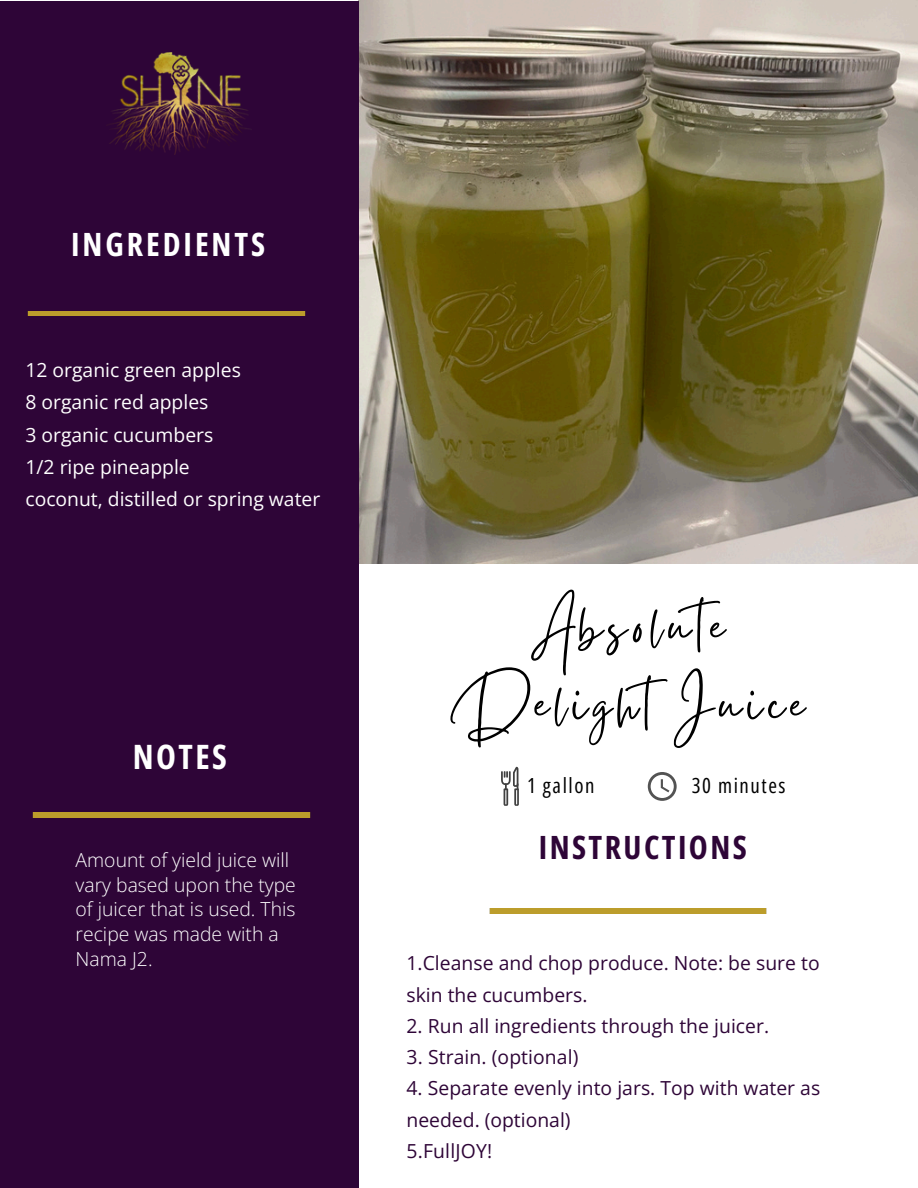
<style>
.page{position:relative;width:918px;height:1188px;background:#fff}
.page>*{position:absolute;margin:0;border:0;box-sizing:border-box;transform-origin:0 0}
.t1{font:65.55px/78.2px "Gistesy";letter-spacing:.095em;color:#000;text-align:center}
.t2{font:700 33.6px "Open Sans Condensed";letter-spacing:.07em;color:#fff}
.t3{font:700 32.1px "Open Sans Condensed";letter-spacing:.075em;color:#2e0537}
.t4{font:700 32.1px "Open Sans Condensed";letter-spacing:.09em;color:#fff}
.t5{font:20.85px "Open Sans Condensed";letter-spacing:.075em;color:#000}
.t6{font:19.35px "Open Sans";color:#2e0537}
.t7{font:19.35px "Open Sans";color:#fff}
.t8{font:300 19.35px/24.6px "Open Sans";color:#fff}
</style>
<div class="page">
<img style="left:358px;top:0;width:560px;height:564px">
<div style="left:0;top:1px;width:358px;height:1187px;background:#2e0537"></div>
<img style="left:109px;top:52px;width:140px;height:103px">
<img style="left:27px;top:311px;width:279px;height:5px">
<img style="left:32px;top:813px;width:279px;height:4px">
<svg style="left:501px;top:767px;width:18px;height:39px"></svg>
<img style="left:489px;top:909px;width:278px;height:4px">
<svg style="left:648px;top:772px;width:29px;height:29px"></svg>
<svg style="left:661px;top:779px;width:8px;height:13px"></svg>
<p class="t4" style="left:71px;top:222px;width:196px">INGREDIENTS</p>
<h2 class="t7" style="left:25px;top:356px;width:217px">12 organic green apples</h2>
<p class="t7" style="left:25px;top:389px;width:184px">8 organic red apples</p>
<p class="t7" style="left:25px;top:421px;width:189px">3 organic cucumbers</p>
<p class="t7" style="left:25px;top:453px;width:166px">1/2 ripe pineapple</p>
<p class="t7" style="left:25px;top:486px;width:296px">coconut, distilled or spring water</p>
<h2 class="t2" style="left:133px;top:733px;width:95px">NOTES</h2>
<p class="t8" style="left:76px;top:847px;width:222px">Amount of yield juice will vary based upon the type of juicer that is used. This recipe was made with a<br>Nama J2.</p>
<p class="t1" style="left:452px;top:579px;width:354px">Absolute<br>DelightJuice</p>
<p class="t5" style="left:527px;top:771px;width:69px">1 gallon</p>
<p class="t5" style="left:692px;top:771px;width:95px">30 minutes</p>
<p class="t3" style="left:539px;top:824px;width:209px">INSTRUCTIONS</p>
<p class="t6" style="left:407px;top:950px;width:415px">1.Cleanse and chop produce. Note: be sure to</p>
<p class="t6" style="left:407px;top:981px;width:182px">skin the cucumbers.</p>
<h2 class="t6" style="left:407px;top:1012px;width:364px">2. Run all ingredients through the juicer.</h2>
<p class="t6" style="left:407px;top:1043px;width:173px">3. Strain. (optional)</p>
<p class="t6" style="left:407px;top:1075px;width:415px">4. Separate evenly into jars. Top with water as</p>
<p class="t6" style="left:407px;top:1106px;width:166px">needed. (optional)</p>
<h1 class="t6" style="left:407px;top:1137px;width:87px">5.FullJOY!</h1>
</div>
